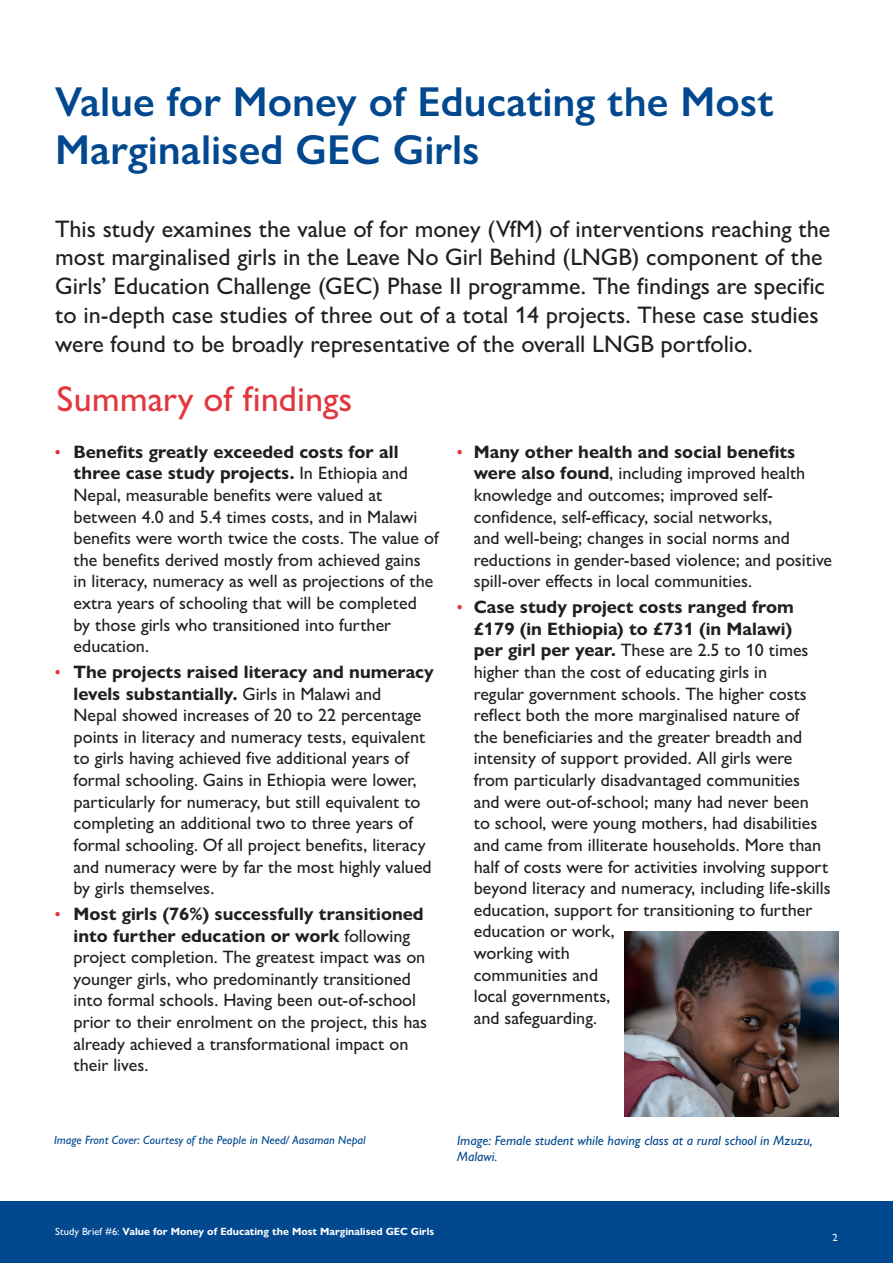
<style>
.page{position:relative;width:893px;height:1263px;background:#fff}
.page>*{position:absolute;margin:0;border:0;box-sizing:border-box;transform-origin:0 0}
.Body_Text{font:600 42px/48px "Gill Sans Nova";color:#01488f}
.Body_Text-2{font:500 36px "Gill Sans Nova";color:#e1373d}
.Body_Text-3{font:500 24px/28.8px "Gill Sans Nova";color:#231f20}
.Call_Out_-_Right_Justify{font:700 24px "Source Sans Pro";color:#e1373d}
.Body_Text-4{font:500 18px/21.6px "Gill Sans Nova";color:#231f20}
.t1{font:italic 500 13.5px/16.2px "Gill Sans Nova";color:#01488f}
.t2{font:italic 500 12px "Gill Sans Nova";color:#01488f}
.heading_2{font:700 10.5px "Gill Sans Nova";color:#fff}
.heading_2-2{font:500 10.5px "Gill Sans Nova";color:#fff}
.s1{font-weight:700}
.s2{font-weight:500}
</style>
<div class="page">
<div style="left:0;top:1202px;width:893px;height:61px;background:#01488f"></div>
<img style="left:624px;top:931px;width:215px;height:185px">
<p class="Body_Text" style="left:55px;top:77px;width:720px">Value for Money of Educating the Most<br>Marginalised GEC Girls</p>
<p class="Body_Text-3" style="left:55px;top:214px;width:776px">This study examines the value of for money (VfM) of interventions reaching the most marginalised girls in the Leave No Girl Behind (LNGB) component of the Girls’ Education Challenge (GEC) Phase II programme. The findings are specific to in-depth case studies of three out of a total 14 projects. These case studies were found to be broadly representative of the overall LNGB portfolio.</p>
<p class="Body_Text-2" style="left:57px;top:377px;width:297px">Summary of findings</p>
<p class="Call_Out_-_Right_Justify" style="left:54px;top:430px;width:9px">.</p>
<p class="Call_Out_-_Right_Justify" style="left:54px;top:650px;width:9px">.</p>
<p class="Call_Out_-_Right_Justify" style="left:54px;top:892px;width:9px">.</p>
<p class="Body_Text-4" style="left:74px;top:441px;width:367px"><span class="s1">Benefits greatly exceeded costs for all three case study projects.</span> In Ethiopia and Nepal, measurable benefits were valued at between 4.0 and 5.4 times costs, and in Malawi benefits were worth twice the costs. The value of the benefits derived mostly from achieved gains<br>in literacy, numeracy as well as projections of the extra years of schooling that will be completed<br>by those girls who transitioned into further education.</p>
<p class="Body_Text-4" style="left:74px;top:661px;width:362px"><span class="s1">The projects raised literacy and numeracy levels substantially.</span> Girls in Malawi and<br>Nepal showed increases of 20 to 22 percentage points in literacy and numeracy tests, equivalent to girls having achieved five additional years of formal schooling. Gains in Ethiopia were lower, particularly for numeracy, but still equivalent to completing an additional two to three years of formal schooling. Of all project benefits, literacy and numeracy were by far the most highly valued by girls themselves.</p>
<p class="Body_Text-4" style="left:74px;top:903px;width:355px"><span class="s1">Most girls (76%) successfully transitioned into further education or work</span> following project completion. The greatest impact was on younger girls, who predominantly transitioned into formal schools. Having been out-of-school prior to their enrolment on the project, this has already achieved a transformational impact on their lives.</p>
<p class="Call_Out_-_Right_Justify" style="left:456px;top:430px;width:9px">.</p>
<p class="Call_Out_-_Right_Justify" style="left:456px;top:585px;width:9px">.</p>
<p class="Body_Text-4" style="left:474px;top:441px;width:360px"><span class="s1">Many other health and social benefits were also found</span>, including improved health knowledge and outcomes; improved self&shy;confidence, self-efficacy, social networks,<br>and well-being; changes in social norms and reductions in gender-based violence; and positive spill-over effects in local communities.</p>
<p class="Body_Text-4" style="left:474px;top:596px;width:358px"><span class="s1">Case study project costs ranged from £179 (in Ethiopia) to £731 (in Malawi)<br>per girl per year.</span> These are 2.5 to 10 times higher than the cost of educating girls in<br>regular government schools. The higher costs reflect both the more marginalised nature of<br>the beneficiaries and the greater breadth and intensity of support provided. All girls were from particularly disadvantaged communities<br>and were out-of-school; many had never been<br>to school, were young mothers, had disabilities and came from illiterate households. More than half of costs were for activities involving support beyond literacy and numeracy, including life-skills education, support for transitioning to further education or work,<br>working with<br>communities and<br>local governments,<br>and safeguarding.</p>
<p class="t2" style="left:54px;top:1133px;width:313px">Image Front Cover: Courtesy of the People in Need/ Aasaman Nepal</p>
<p class="t1" style="left:457px;top:1132px;width:357px">Image: Female student while having class at a rural school in Mzuzu,<br>Malawi.</p>
<p class="heading_2" style="left:55px;top:1225px;width:381px"><span class="s2">Study Brief #6:</span> Value for Money of Educating the Most Marginalised GEC Girls</p>
<p class="heading_2-2" style="left:832px;top:1231px;width:7px">2</p>
</div>
